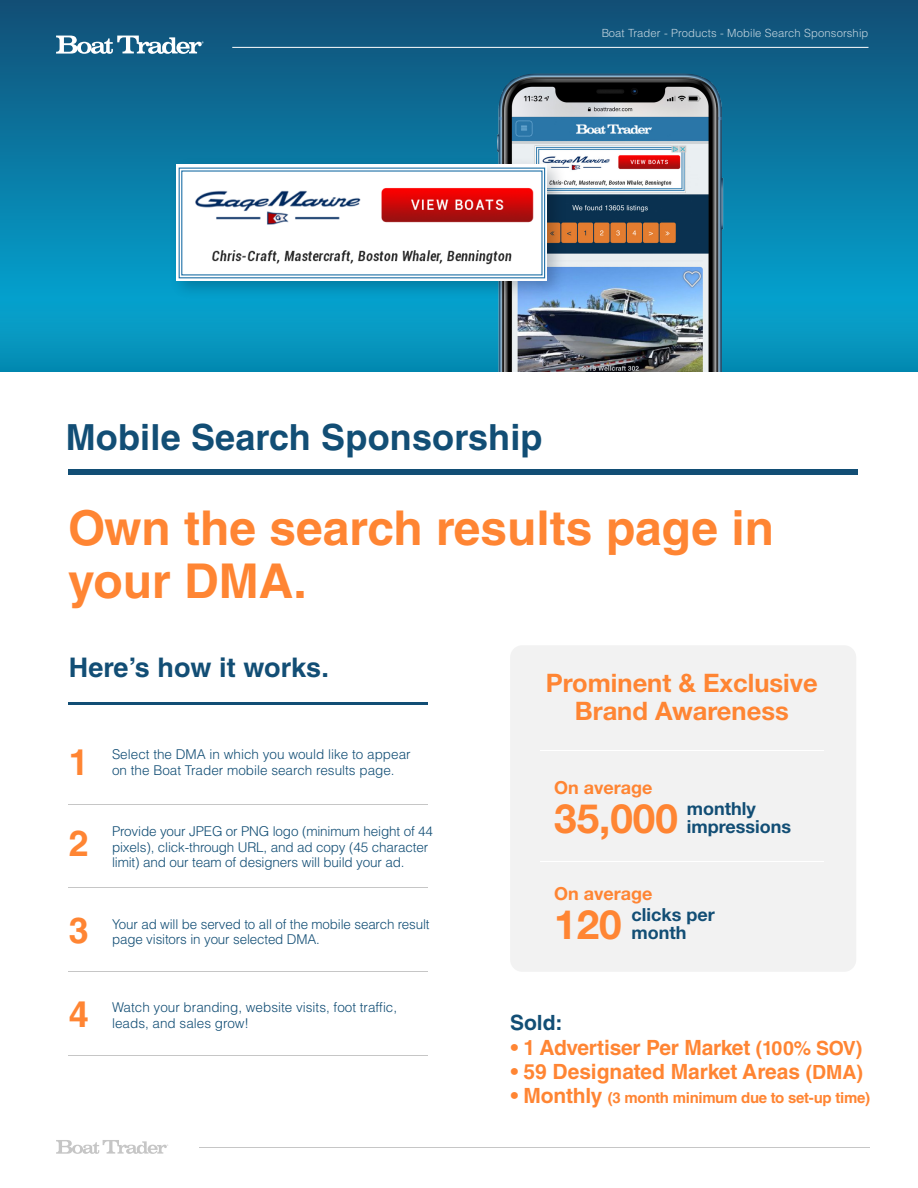
<style>
.page{position:relative;width:918px;height:1188px;background:#fff}
.page>*{position:absolute;margin:0;border:0;box-sizing:border-box;transform-origin:0 0}
.t1{font:700 48px/52.5px "Helvetica LT Std";color:#ff8533}
.t2{font:700 40.5px "Helvetica Neue LT Std";color:#ff8533}
.t3{font:700 36px "Helvetica LT Std";letter-spacing:.005em;color:#124e75}
.t4{font:700 36px "Helvetica LT Std";color:#ff8533}
.t5{font:700 27px "Helvetica LT Std";letter-spacing:.005em;color:#124e75}
.t6{font:700 25.5px/28.5px "Helvetica Neue LT Std";color:#ff8533;text-align:center}
.t7{font:700 21px "Helvetica LT Std";letter-spacing:-.01em;color:#ff8533}
.t8{font:700 21px "Helvetica LT Std";color:#124e75}
.t9{font:700 18px/18px "Helvetica Neue LT Std";color:#124e75}
.t10{font:700 18px "Helvetica Neue LT Std";color:#ff8533}
.t11{font:700 15px "Helvetica LT Std";letter-spacing:-.02em;color:#ff8533}
.t12{font:300 13.5px/15.8px "Helvetica LT Std";letter-spacing:-.01em;color:#124e75}
.t13{font:300 11.25px "Helvetica LT Std";letter-spacing:.01em;color:#fff}
.s1{font-size:19.5px}
.s2{font-size:21px}
</style>
<div class="page">
<svg style="left:0;top:0;width:918px;height:298px;background:#0c6e97"></svg>
<div style="left:0;top:298px;width:918px;height:73px;background:linear-gradient(to bottom,#07a4cf,#058bb2)"></div>
<img style="left:437px;top:39px;width:346px;height:332px">
<div style="left:68px;top:469px;width:790px;height:6px;background:#124e75"></div>
<hr style="left:232px;top:47px;width:636px;height:1px;background:#fff">
<svg style="left:56px;top:36px;width:148px;height:18px"></svg>
<div style="left:510px;top:645px;width:346px;height:327px;background:#f2f2f2;border-radius:12px"></div>
<hr style="left:540px;top:750px;width:284px;height:1px;background:#fff">
<hr style="left:540px;top:861px;width:284px;height:1px;background:#fff">
<hr style="left:68px;top:702px;width:360px;height:3px;background:#124e75">
<hr style="left:68px;top:804px;width:360px;height:1px;background:#c6c6c6">
<hr style="left:68px;top:887px;width:360px;height:1px;background:#c6c6c6">
<hr style="left:68px;top:971px;width:360px;height:1px;background:#c6c6c6">
<hr style="left:68px;top:1055px;width:360px;height:1px;background:#c6c6c6">
<hr style="left:199px;top:1147px;width:671px;height:1px;background:#c6c6c6">
<svg style="left:56px;top:1140px;width:112px;height:14px"></svg>
<img style="left:165px;top:153px;width:406px;height:152px">
<img style="left:177px;top:165px;width:370px;height:115px">
<div style="left:179px;top:168px;width:366px;height:110px;border:1px solid #1f71a7"></div>
<p class="t13" style="left:601px;top:26px;width:269px">Boat Trader - Products - Mobile Search Sponsorship</p>
<h3 class="t3" style="left:66px;top:415px;width:478px">Mobile Search Sponsorship</h3>
<h1 class="t1" style="left:68px;top:502px;width:707px">Own the search results page in your DMA.</h1>
<h3 class="t5" style="left:69px;top:651px;width:262px">Here’s how it works.</h3>
<h3 class="t4" style="left:69px;top:740px;width:22px">1</h3>
<p class="t12" style="left:112px;top:746px;width:300px">Select the DMA in which you would like to appear on the Boat Trader mobile search results page.</p>
<h3 class="t4" style="left:69px;top:822px;width:22px">2</h3>
<p class="t12" style="left:112px;top:823px;width:322px">Provide your JPEG or PNG logo (minimum height of 44 pixels), click-through URL, and ad copy (45 character limit) and our team of designers will build your ad.</p>
<h3 class="t4" style="left:69px;top:909px;width:22px">3</h3>
<p class="t12" style="left:112px;top:916px;width:319px">Your ad will be served to all of the mobile search result page visitors in your selected DMA.</p>
<h3 class="t4" style="left:69px;top:993px;width:22px">4</h3>
<p class="t12" style="left:112px;top:999px;width:287px">Watch your branding, website visits, foot traffic, leads, and sales grow!</p>
<h3 class="t6" style="left:546px;top:668px;width:273px">Prominent &amp; Exclusive<br>Brand Awareness</h3>
<h3 class="t10" style="left:554px;top:776px;width:100px">On average</h3>
<h2 class="t2" style="left:554px;top:793px;width:125px">35,000</h2>
<h3 class="t9" style="left:687px;top:799px;width:106px">monthly impressions</h3>
<h3 class="t10" style="left:554px;top:883px;width:100px">On average</h3>
<h2 class="t2" style="left:554px;top:900px;width:69px">120</h2>
<h3 class="t9" style="left:632px;top:905px;width:85px">clicks per month</h3>
<h3 class="t8" style="left:510px;top:1009px;width:54px">Sold:</h3>
<h3 class="t7" style="left:511px;top:1035px;width:353px">• 1 Advertiser Per Market <span class="s1">(100% SOV)</span></h3>
<h3 class="t7" style="left:511px;top:1059px;width:354px">• 59 Designated Market Areas <span class="s1">(DMA)</span></h3>
<p class="t11" style="left:511px;top:1089px;width:361px"><span class="s2">• Monthly</span> (3 month minimum due to set-up time)</p>
</div>
